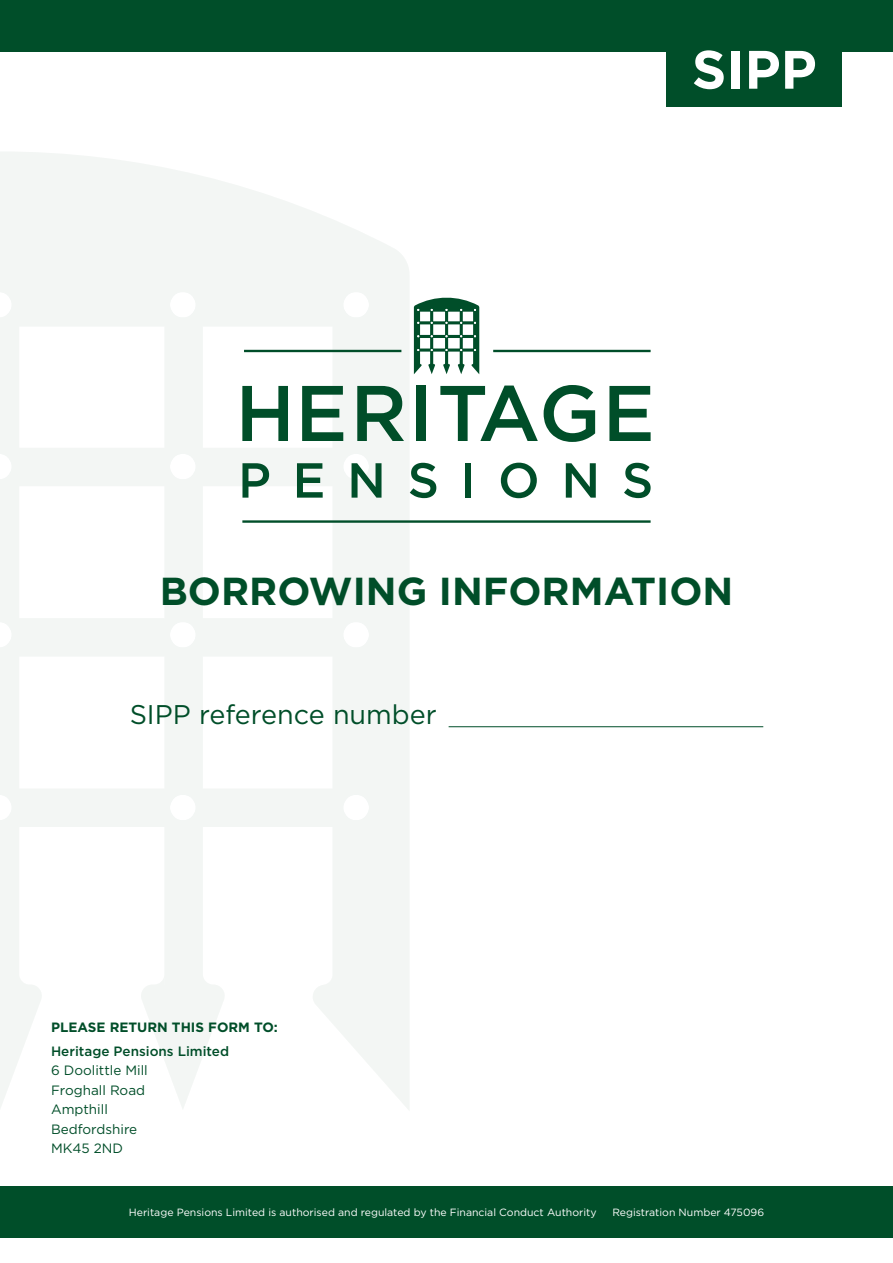
<style>
.page{position:relative;width:893px;height:1263px;background:#fff}
.page>*{position:absolute;margin:0;border:0;box-sizing:border-box;transform-origin:0 0}
.t1{font:700 54px "Gotham";color:#fff}
.t2{font:700 39px "Gotham";color:#004e29}
.t3{font:27px "Gotham";color:#004e29}
.t4{font:13.5px "Gotham";color:#004e29}
.t5{font:700 13.5px "Gotham";color:#004e29}
.t6{font:500 13.5px "Gotham";color:#004e29}
.t7{font:10.5px "Gotham";color:#fff}
</style>
<div class="page">
<div style="left:0;top:1186px;width:893px;height:51px;background:#004e29"></div>
<svg style="left:0;top:152px;width:410px;height:958px"></svg>
<svg style="left:0;top:292px;width:12px;height:25px"></svg>
<svg style="left:169px;top:292px;width:27px;height:25px"></svg>
<svg style="left:343px;top:292px;width:27px;height:25px"></svg>
<svg style="left:0;top:454px;width:12px;height:25px"></svg>
<svg style="left:169px;top:454px;width:27px;height:25px"></svg>
<svg style="left:0;top:622px;width:12px;height:25px"></svg>
<svg style="left:169px;top:622px;width:27px;height:25px"></svg>
<svg style="left:343px;top:622px;width:27px;height:25px"></svg>
<svg style="left:0;top:795px;width:12px;height:25px"></svg>
<svg style="left:169px;top:795px;width:27px;height:25px"></svg>
<svg style="left:343px;top:795px;width:27px;height:25px"></svg>
<div style="left:0;top:0;width:893px;height:51px;background:#004e29"></div>
<svg style="left:242px;top:386px;width:46px;height:55px"></svg>
<svg style="left:302px;top:386px;width:41px;height:55px"></svg>
<svg style="left:357px;top:386px;width:47px;height:55px"></svg>
<div style="left:416px;top:386px;width:10px;height:55px;background:#004e29"></div>
<svg style="left:440px;top:385px;width:98px;height:56px"></svg>
<svg style="left:544px;top:385px;width:51px;height:57px"></svg>
<svg style="left:609px;top:386px;width:42px;height:55px"></svg>
<svg style="left:242px;top:463px;width:27px;height:35px"></svg>
<svg style="left:297px;top:463px;width:26px;height:35px"></svg>
<svg style="left:343px;top:454px;width:38px;height:44px"></svg>
<svg style="left:410px;top:463px;width:26px;height:35px"></svg>
<div style="left:465px;top:463px;width:6px;height:35px;background:#004e29"></div>
<svg style="left:501px;top:463px;width:36px;height:35px"></svg>
<svg style="left:566px;top:463px;width:30px;height:35px"></svg>
<svg style="left:624px;top:463px;width:27px;height:35px"></svg>
<hr style="left:242px;top:520px;width:409px;height:3px;background:#004e29">
<hr style="left:244px;top:350px;width:157px;height:2px;background:#004e29">
<hr style="left:493px;top:350px;width:158px;height:2px;background:#004e29">
<svg style="left:414px;top:297px;width:65px;height:77px"></svg>
<div style="left:666px;top:0;width:176px;height:106px;background:#004e29"></div>
<hr style="left:449px;top:726px;width:314px;height:1px;background:#004e29">
<p class="t1" style="left:692px;top:34px;width:126px">SIPP</p>
<p class="t2" style="left:160px;top:566px;width:575px">BORROWING INFORMATION</p>
<p class="t3" style="left:130px;top:700px;width:309px">SIPP reference number</p>
<p class="t5" style="left:51px;top:1018px;width:228px">PLEASE RETURN THIS FORM TO:</p>
<p class="t6" style="left:51px;top:1042px;width:180px">Heritage Pensions Limited</p>
<p class="t4" style="left:51px;top:1063px;width:98px">6 Doolittle Mill</p>
<p class="t4" style="left:51px;top:1082px;width:96px">Froghall Road</p>
<p class="t4" style="left:51px;top:1102px;width:58px">Ampthill</p>
<p class="t4" style="left:51px;top:1121px;width:88px">Bedfordshire</p>
<p class="t4" style="left:51px;top:1141px;width:74px">MK45 2ND</p>
<p class="t7" style="left:129px;top:1206px;width:469px">Heritage Pensions Limited is authorised and regulated by the Financial Conduct Authority</p>
<p class="t7" style="left:612px;top:1206px;width:153px">Registration Number 475096</p>
</div>
